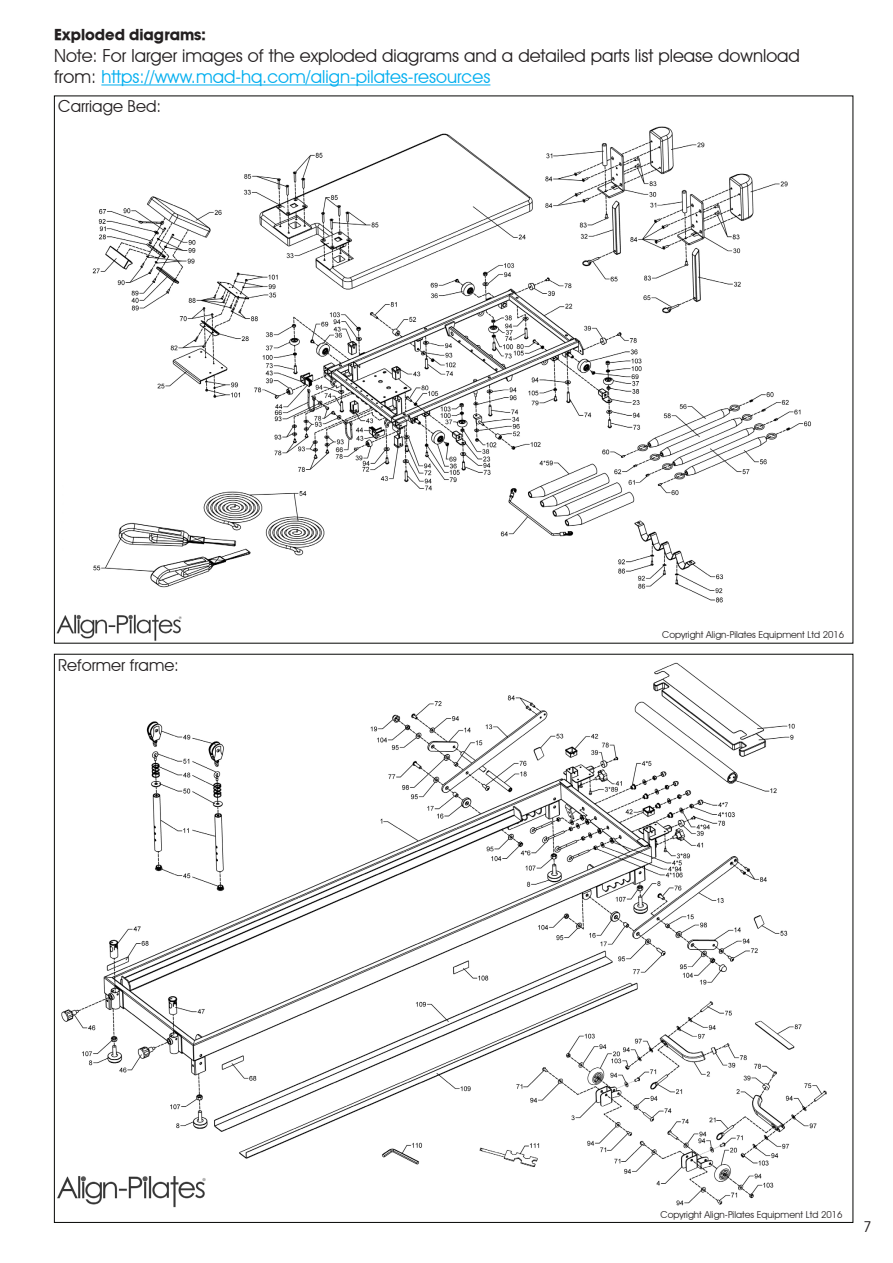
<style>
.page{position:relative;width:893px;height:1263px;background:#fff}
.page>*{position:absolute;margin:0;border:0;box-sizing:border-box;transform-origin:0 0}
.t1{font:18px/21.6px "Avant Garde IT Cby BT";color:#231f20}
.t2{font:16.5px "Avant Garde IT Cby BT";color:#231f20}
.t3{font:16.5px "Avant Garde Md ITCTT Bold";color:#231f20}
.t4{font:15px "Avant Garde IT Cby BT";color:#231f20}
.t5{font:9.45px "Avant Garde IT Cby BT";color:#231f20}
.s1{color:#00aeef}
</style>
<div class="page">
<img style="left:55px;top:95px;width:788px;height:546px">
<img style="left:57px;top:662px;width:770px;height:546px">
<hr style="left:101px;top:84px;width:389px;height:1px;background:#00aeef">
<p class="t3" style="left:54px;top:25px;width:153px">Exploded diagrams:</p>
<p class="t1" style="left:54px;top:44px;width:747px">Note: For larger images of the exploded diagrams and a detailed parts list please download from: <span class="s1">https://www.mad-hq.com/align-pilates-resources</span></p>
<p class="t2" style="left:58px;top:96px;width:104px">Carriage Bed:</p>
<p class="t2" style="left:58px;top:655px;width:122px">Reformer frame:</p>
<p class="t5" style="left:662px;top:629px;width:183px">Copyright Align-Pilates Equipment Ltd 2016</p>
<p class="t5" style="left:661px;top:1209px;width:183px">Copyright Align-Pilates Equipment Ltd 2016</p>
<p class="t4" style="left:863px;top:1217px;width:10px">7</p>
</div>
